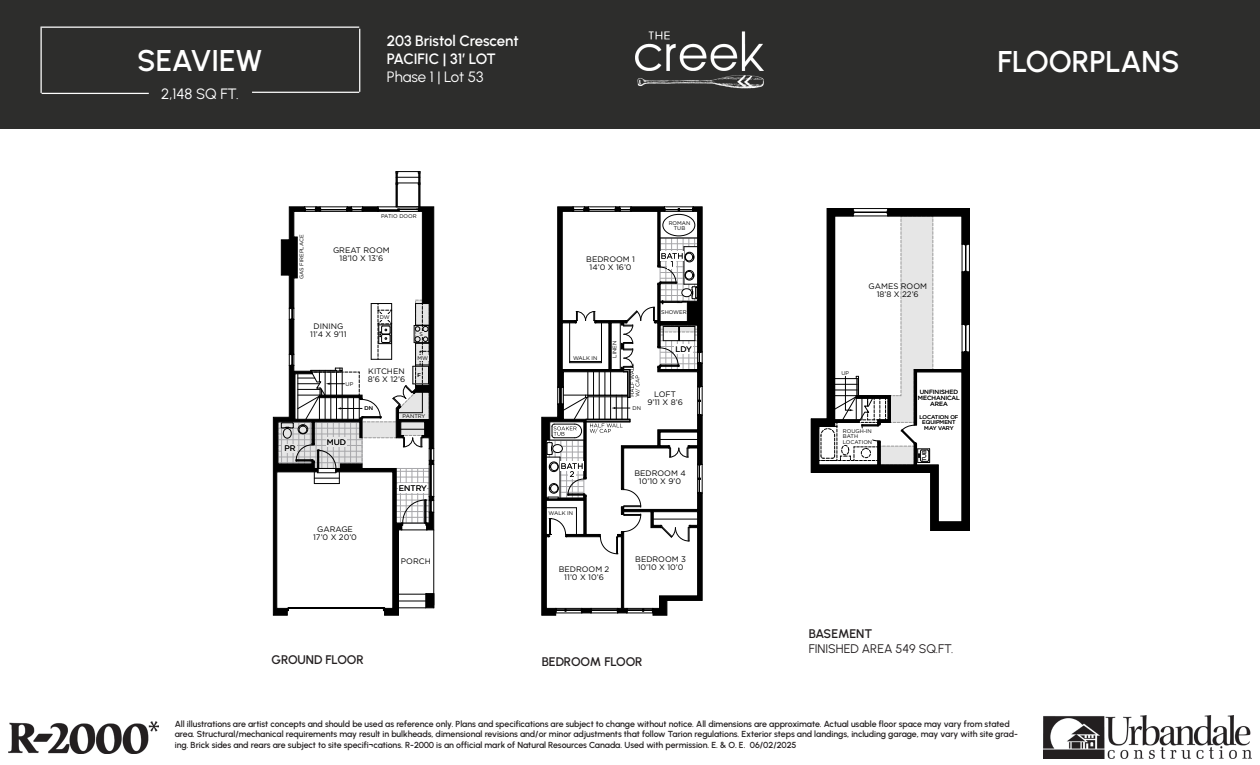
<style>
.page{position:relative;width:1260px;height:765px;background:#fff}
.page>*{position:absolute;margin:0;border:0;box-sizing:border-box;transform-origin:0 0}
.t1{font:600 30px "Urbanist";letter-spacing:-.005em;color:#fff}
.t2{font:600 15px/18px "Urbanist";letter-spacing:-.01em;color:#fff}
.t3{font:15px "Urbanist";color:#fff}
.t4{font:600 12.5px "Urbanist";letter-spacing:-.005em;color:#231f20}
.t5{font:12.5px "Urbanist";color:#231f20}
.t6{font:600 8.75px/10.5px "Urbanist";letter-spacing:-.01em;color:#231f20}
.t7{font:8px/8px "Gotham";color:#000;text-align:center}
.t8{font:6px/6px "Gotham";color:#000;text-align:center}
.t9{font:5.38px/5.4px "Gotham";color:#000;text-align:center}
</style>
<div class="page">
<div style="left:0;top:0;width:1260px;height:129px;background:#2d2d2c"></div>
<img style="left:8px;top:722px;width:150px;height:32px">
<img style="left:1043px;top:716px;width:209px;height:42px">
<img style="left:635px;top:31px;width:129px;height:58px">
<hr style="left:42px;top:93px;width:107px;height:1px;background:#fff">
<hr style="left:41px;top:28px;width:1px;height:65px;background:#fff">
<hr style="left:41px;top:27px;width:318px;height:1px;background:#fff">
<hr style="left:359px;top:29px;width:1px;height:63px;background:#fff">
<hr style="left:252px;top:92px;width:107px;height:1px;background:#fff">
<svg style="left:812px;top:466px;width:158px;height:65px"></svg>
<hr style="left:931px;top:530px;width:38px;height:1px;background:#000">
<hr style="left:931px;top:472px;width:1px;height:58px;background:#000">
<hr style="left:969px;top:352px;width:1px;height:178px;background:#000">
<hr style="left:811px;top:472px;width:120px;height:1px;background:#000">
<hr style="left:811px;top:419px;width:1px;height:53px;background:#000">
<hr style="left:962px;top:372px;width:1px;height:150px;background:#000">
<hr style="left:938px;top:465px;width:1px;height:57px;background:#000">
<svg style="left:938px;top:522px;width:24px;height:1px"></svg>
<svg style="left:811px;top:208px;width:159px;height:258px"></svg>
<svg style="left:542px;top:207px;width:160px;height:408px"></svg>
<svg style="left:273px;top:171px;width:162px;height:444px"></svg>
<div style="left:417px;top:355px;width:12px;height:6px;background:#e6e6e6"></div>
<div style="left:399px;top:484px;width:28px;height:9px;background:#fff"></div>
<div style="left:282px;top:444px;width:15px;height:9px;background:#e6e6e6"></div>
<div style="left:326px;top:437px;width:21px;height:10px;background:#e6e6e6"></div>
<h1 class="t1" style="left:137px;top:41px;width:127px">SEAVIEW</h1>
<h2 class="t3" style="left:161px;top:84px;width:79px">2,148 SQ FT.</h2>
<h2 class="t2" style="left:387px;top:31px;width:133px">203 Bristol Crescent<br>PACIFIC | 31’ LOT</h2>
<h2 class="t3" style="left:387px;top:67px;width:98px">Phase 1 | Lot 53</h2>
<p class="t9" style="left:299px;top:279px;width:46px;rotate:-90deg">GAS FIREPLACE</p>
<p class="t9" style="left:381px;top:213px;width:37px">PATIO DOOR</p>
<p class="t7" style="left:333px;top:246px;width:58px">GREAT ROOM<br>18’10 X 13’6</p>
<p class="t9" style="left:380px;top:314px;width:12px">DW</p>
<p class="t7" style="left:285px;top:444px;width:13px">PR</p>
<p class="t7" style="left:310px;top:322px;width:38px">DINING<br>11’4 X 9’11</p>
<p class="t9" style="left:346px;top:381px;width:9px">UP</p>
<p class="t7" style="left:327px;top:438px;width:21px">MUD</p>
<p class="t7" style="left:368px;top:367px;width:39px;text-align:left">KITCHEN<br>8’6 X 12’6</p>
<p class="t9" style="left:365px;top:406px;width:10px">DN</p>
<p class="t9" style="left:420px;top:331px;width:5px">S</p>
<p class="t9" style="left:417px;top:355px;width:12px">MW</p>
<p class="t9" style="left:418px;top:372px;width:5px">F</p>
<p class="t9" style="left:403px;top:414px;width:24px">PANTRY</p>
<p class="t7" style="left:313px;top:525px;width:45px">GARAGE<br>17’0 X 20’0</p>
<p class="t7" style="left:399px;top:484px;width:30px">ENTRY</p>
<p class="t7" style="left:401px;top:557px;width:31px">PORCH</p>
<p class="t7" style="left:586px;top:255px;width:50px">BEDROOM 1<br>14’0 X 16’0</p>
<p class="t9" style="left:573px;top:355px;width:26px">WALK IN</p>
<p class="t9" style="left:612px;top:358px;width:19px;rotate:-90deg">LINEN</p>
<p class="t9" style="left:669px;top:220px;width:23px">ROMAN<br>TUB</p>
<p class="t9" style="left:661px;top:310px;width:27px">SHOWER</p>
<p class="t7" style="left:676px;top:345px;width:18px">LDY</p>
<p class="t7" style="left:647px;top:390px;width:37px">LOFT<br>9’11 X 8’6</p>
<p class="t9" style="left:633px;top:406px;width:10px">DN</p>
<p class="t9" style="left:549px;top:510px;width:26px">WALK IN</p>
<p class="t7" style="left:559px;top:565px;width:52px">BEDROOM 2<br>11’0 X 10’6</p>
<p class="t7" style="left:634px;top:469px;width:53px">BEDROOM 4<br>10’10 X 9’0</p>
<p class="t7" style="left:635px;top:555px;width:52px">BEDROOM 3<br>10’10 X 10’0</p>
<p class="t4" style="left:271px;top:651px;width:94px">GROUND FLOOR</p>
<p class="t4" style="left:542px;top:653px;width:102px">BEDROOM FLOOR</p>
<h1 class="t1" style="left:998px;top:41px;width:184px">FLOORPLANS</h1>
<p class="t7" style="left:869px;top:282px;width:60px">GAMES ROOM<br>18’8 X 22’6</p>
<p class="t9" style="left:842px;top:370px;width:9px">UP</p>
<p class="t8" style="left:918px;top:389px;width:44px">UNFINISHED<br>MECHANICAL<br>AREA</p>
<p class="t9" style="left:843px;top:428px;width:31px;text-align:left">ROUGH-IN<br>BATH<br>LOCATION</p>
<p class="t9" style="left:919px;top:414px;width:41px">LOCATION OF<br>EQUIPMENT<br>MAY VARY</p>
<p class="t9" style="left:921px;top:461px;width:13px;rotate:-90deg">TUB</p>
<p class="t4" style="left:809px;top:625px;width:65px">BASEMENT</p>
<p class="t5" style="left:809px;top:640px;width:146px">FINISHED AREA 549 SQ.FT.</p>
<p class="t6" style="left:175px;top:718px;width:845px">All illustrations are artist concepts and should be used as reference only. Plans and specifications are subject to change without notice. All dimensions are approximate. Actual usable floor space may vary from stated area. Structural/mechanical requirements may result in bulkheads, dimensional revisions and/or minor adjustments that follow Tarion regulations. Exterior steps and landings, including garage, may vary with site grad&shy;ing. Brick sides and rears are subject to site specifi¬cations. R-2000 is an official mark of Natural Resources Canada. Used with permission. E. &amp; O. E. 06/02/2025</p>
</div>
